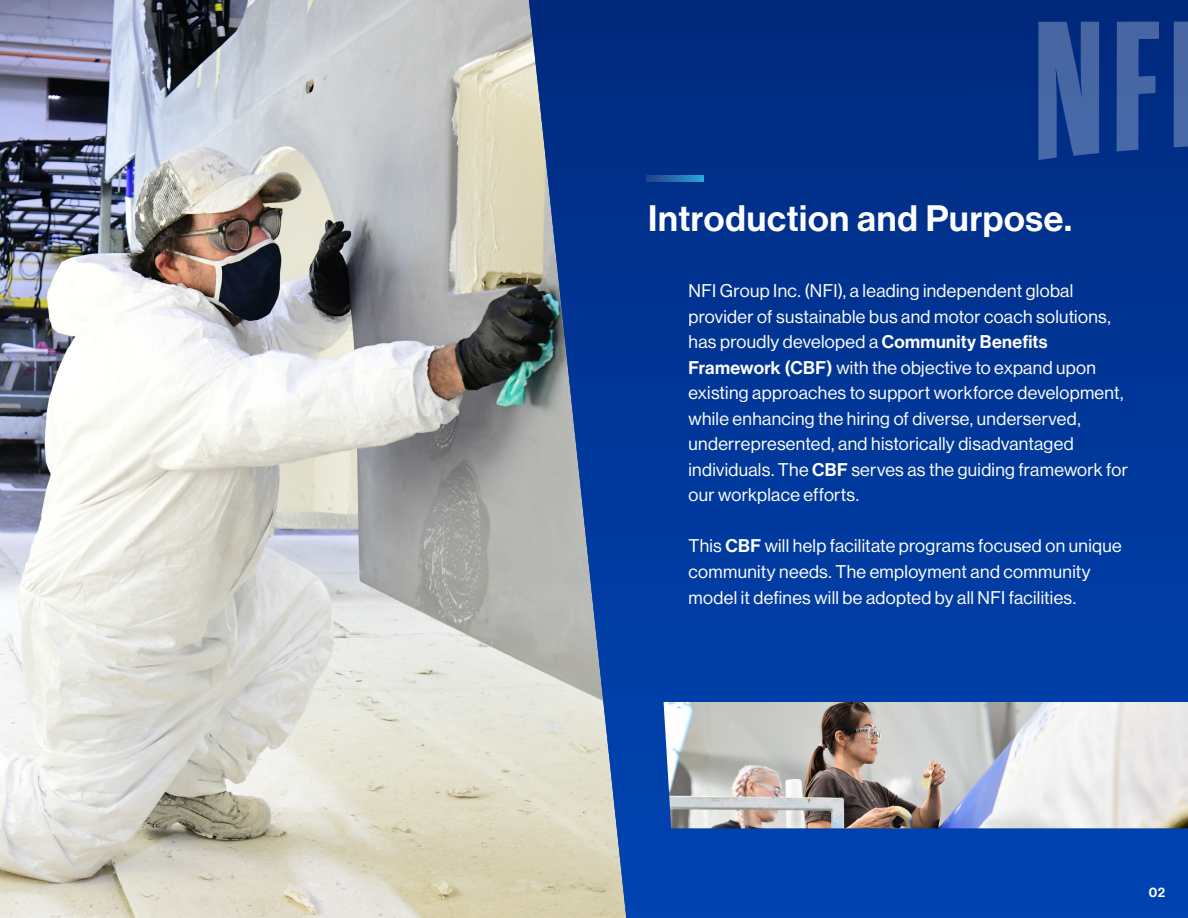
<style>
.page{position:relative;width:1188px;height:918px;background:#fff}
.page>*{position:absolute;margin:0;border:0;box-sizing:border-box;transform-origin:0 0}
.t1{font:36px "N Haas Grotesk DS Pro 65 Md";letter-spacing:.02em;color:#fff}
.t2{font:18px/25.5px "N Haas Grotesk DS Pro 55 Rg";letter-spacing:.02em;color:#fff}
.t3{font:13.5px "N Haas Grotesk DS Pro 65 Md";color:#fff}
.s1{font-family:"N Haas Grotesk DS Pro 65 Md"}
</style>
<div class="page">
<img style="left:0;top:0;width:529px;height:918px">
<img style="left:542px;top:123px;width:423px;height:795px">
<img style="left:965px;top:0;width:223px;height:918px">
<div style="left:529px;top:0;width:438px;height:123px;background:#002b80"></div>
<svg style="left:1038px;top:22px;width:61px;height:138px;background:#3a5c9e"></svg>
<svg style="left:1117px;top:22px;width:42px;height:129px;background:#2c5097"></svg>
<div style="left:1174px;top:22px;width:14px;height:125px;background:#4766a4"></div>
<svg style="left:646px;top:176px;width:57px;height:6px"></svg>
<img style="left:664px;top:702px;width:524px;height:126px">
<h1 class="t1" style="left:648px;top:198px;width:425px">Introduction and Purpose.</h1>
<p class="t2" style="left:688px;top:279px;width:441px">NFI Group Inc. (NFI), a leading independent global provider of sustainable bus and motor coach solutions, has proudly developed a <span class="s1">Community Benefits Framework (CBF)</span> with the objective to expand upon existing approaches to support workforce development, while enhancing the hiring of diverse, underserved, underrepresented, and historically disadvantaged individuals. The <span class="s1">CBF</span> serves as the guiding framework for our workplace efforts.</p>
<p class="t2" style="left:688px;top:534px;width:435px">This <span class="s1">CBF</span> will help facilitate programs focused on unique community needs. The employment and community model it defines will be adopted by all NFI facilities.</p>
<p class="t3" style="left:1149px;top:884px;width:18px">02</p>
</div>
